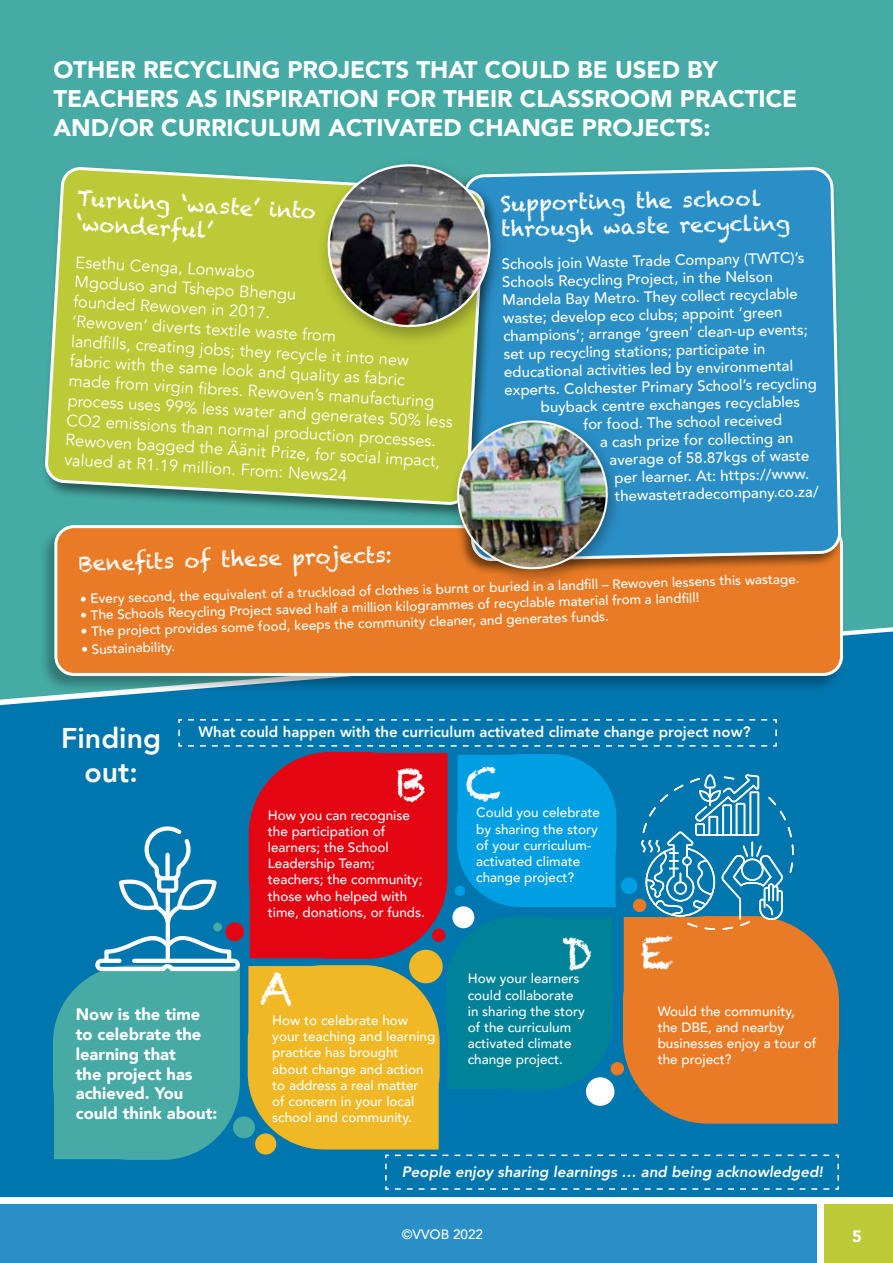
<style>
.page{position:relative;width:893px;height:1263px;background:#fff}
.page>*{position:absolute;margin:0;border:0;box-sizing:border-box;transform-origin:0 0}
.t1{font:44.55px "Chalkduster";color:#fff}
.t2{font:800 28.5px/34.2px "Avenir";color:#fff;text-align:center}
.t3{font:900 24px/28.8px "Avenir";color:#fff}
.t4{font:21px/25px "Chalkduster";color:#fff}
.t5{font:16.5px/19.8px "Avenir";color:#fff}
.t6{font:900 16.5px/19.8px "Avenir";color:#fff}
.t7{font:500 15px "Avenir";color:#fff}
.t8{font:800 15px "Avenir";color:#fff}
.t9{font:italic 800 15px "Avenir";color:#fff}
.t10{font:500 13.5px/16.2px "Avenir";color:#fff}
</style>
<div class="page">
<div style="left:0;top:700px;width:893px;height:497px;background:#0076ae"></div>
<div style="left:0;top:0;width:893px;height:700px;background:#46aba5"></div>
<div style="left:39px;top:525px;width:806px;height:169px;background:#000;opacity:.3"></div>
<div style="left:56px;top:527px;width:785px;height:147px;background:#e97b26;border-radius:18px"></div>
<div style="left:54px;top:525px;width:789px;height:151px;border:3px solid #fff;border-radius:18px"></div>
<div style="left:451px;top:164px;width:394px;height:410px;background:#000;opacity:.5"></div>
<div style="left:498px;top:168px;width:342px;height:392px;background:#2a8fc7"></div>
<div style="left:40px;top:165px;width:458px;height:355px;background:#000;opacity:.5"></div>
<svg style="left:43px;top:165px;width:444px;height:342px;background:#b0c645"></svg>
<div style="left:317px;top:157px;width:191px;height:190px;background:#000;opacity:.3"></div>
<img style="left:324px;top:161px;width:170px;height:167px">
<svg style="left:53px;top:718px;width:787px;height:472px;background:#547c85"></svg>
<div style="left:447px;top:414px;width:176px;height:173px;background:#000;opacity:.3"></div>
<img style="left:453px;top:416px;width:159px;height:157px">
<div style="left:0;top:1204px;width:816px;height:59px;background:#2a8fc7"></div>
<div style="left:824px;top:1204px;width:69px;height:59px;background:#bcca37"></div>
<h3 class="t3" style="left:53px;top:55px;width:745px">OTHER RECYCLING PROJECTS THAT COULD BE USED BY<br>TEACHERS AS INSPIRATION FOR THEIR CLASSROOM PRACTICE<br>AND/OR CURRICULUM ACTIVATED CHANGE PROJECTS:</h3>
<h3 class="t4" style="left:78px;top:186px;width:241px;rotate:3deg">Turning ‘waste’ into ‘wonderful’</h3>
<p class="t5" style="left:75px;top:253px;width:387px;rotate:3deg">Esethu Cenga, Lonwabo<br>Mgoduso and Tshepo Bhengu<br>founded Rewoven in 2017.<br>‘Rewoven’ diverts textile waste from<br>landfi lls, creating jobs; they recycle it into new<br>fabric with the same look and quality as fabric<br>made from virgin fi bres. Rewoven’s manufacturing process uses 99% less water and generates 50% less CO2 emissions than normal production processes.<br>Rewoven bagged the Äänit Prize, for social impact, valued at R1.19 million. From: News24</p>
<h3 class="t4" style="left:501px;top:191px;width:291px;rotate:-1deg">Supporting the school through waste recycling</h3>
<p class="t7" style="left:501px;top:250px;width:304px;rotate:-1deg">Schools join Waste Trade Company (TWTC)’s</p>
<p class="t7" style="left:502px;top:268px;width:272px;rotate:-1deg">Schools Recycling Project, in the Nelson</p>
<p class="t7" style="left:502px;top:286px;width:297px;rotate:-1deg">Mandela Bay Metro. They collect recyclable</p>
<p class="t7" style="left:503px;top:304px;width:281px;rotate:-1deg">waste; develop eco clubs; appoint ‘green</p>
<p class="t7" style="left:503px;top:322px;width:306px;rotate:-1deg">champions’; arrange ‘green’ clean-up events;</p>
<p class="t7" style="left:503px;top:340px;width:263px;rotate:-1deg">set up recycling stations; participate in</p>
<p class="t7" style="left:504px;top:358px;width:291px;rotate:-1deg">educational activities led by environmental</p>
<p class="t7" style="left:504px;top:376px;width:314px;rotate:-1deg">experts. Colchester Primary School’s recycling</p>
<p class="t7" style="left:541px;top:394px;width:261px;rotate:-1deg">buyback centre exchanges recyclables</p>
<p class="t7" style="left:583px;top:411px;width:201px;rotate:-1deg">for food. The school received</p>
<p class="t7" style="left:600px;top:428px;width:195px;rotate:-1deg">a cash prize for collecting an</p>
<p class="t7" style="left:609px;top:446px;width:201px;rotate:-1deg">average of 58.87kgs of waste</p>
<p class="t7" style="left:614px;top:464px;width:196px;rotate:-1deg">per learner. At: https://www.</p>
<p class="t7" style="left:615px;top:482px;width:205px;rotate:-1deg">thewastetradecompany.co.za/</p>
<h3 class="t4" style="left:78px;top:552px;width:315px;rotate:-2deg">Benefi ts of these projects:</h3>
<p class="t10" style="left:80px;top:592px;width:721px;rotate:-2deg">• Every second, the equivalent of a truckload of clothes is burnt or buried in a landfi ll – Rewoven lessens this wastage.</p>
<p class="t10" style="left:80px;top:608px;width:621px;rotate:-2deg">• The Schools Recycling Project saved half a million kilogrammes of recyclable material from a landfi ll!</p>
<p class="t10" style="left:81px;top:624px;width:530px;rotate:-2deg">• The project provides some food, keeps the community cleaner, and generates funds.</p>
<p class="t10" style="left:81px;top:641px;width:95px;rotate:-2deg">• Sustainability.</p>
<h2 class="t2" style="left:61px;top:721px;width:101px">Finding out:</h2>
<p class="t8" style="left:198px;top:720px;width:554px">What could happen with the curriculum activated climate change project now?</p>
<h1 class="t1" style="left:397px;top:757px;width:106px">B C</h1>
<p class="t10" style="left:268px;top:806px;width:159px">How you can recognise the participation of learners; the School<br>Leadership Team; teachers; the community; those who helped with time, donations, or funds.</p>
<p class="t10" style="left:476px;top:804px;width:125px">Could you celebrate by sharing the story of your curriculum&shy;activated climate change project?</p>
<h1 class="t1" style="left:260px;top:963px;width:34px">A</h1>
<p class="t6" style="left:76px;top:1004px;width:143px">Now is the time to celebrate the learning that<br>the project has achieved. You could think about:</p>
<p class="t10" style="left:272px;top:1011px;width:165px">How to celebrate how your teaching and learning practice has brought about change and action to address a real matter<br>of concern in your local school and community.</p>
<h1 class="t1" style="left:562px;top:927px;width:113px">D E</h1>
<p class="t10" style="left:468px;top:970px;width:119px">How your learners could collaborate in sharing the story of the curriculum activated climate change project.</p>
<p class="t10" style="left:658px;top:1002px;width:160px">Would the community, the DBE, and nearby businesses enjoy a tour of the project?</p>
<p class="t9" style="left:402px;top:1163px;width:423px">People enjoy sharing learnings … and being acknowledged!</p>
<p class="t10" style="left:402px;top:1225px;width:83px">©VVOB 2022</p>
<p class="t6" style="left:852px;top:1226px;width:11px">5</p>
</div>
